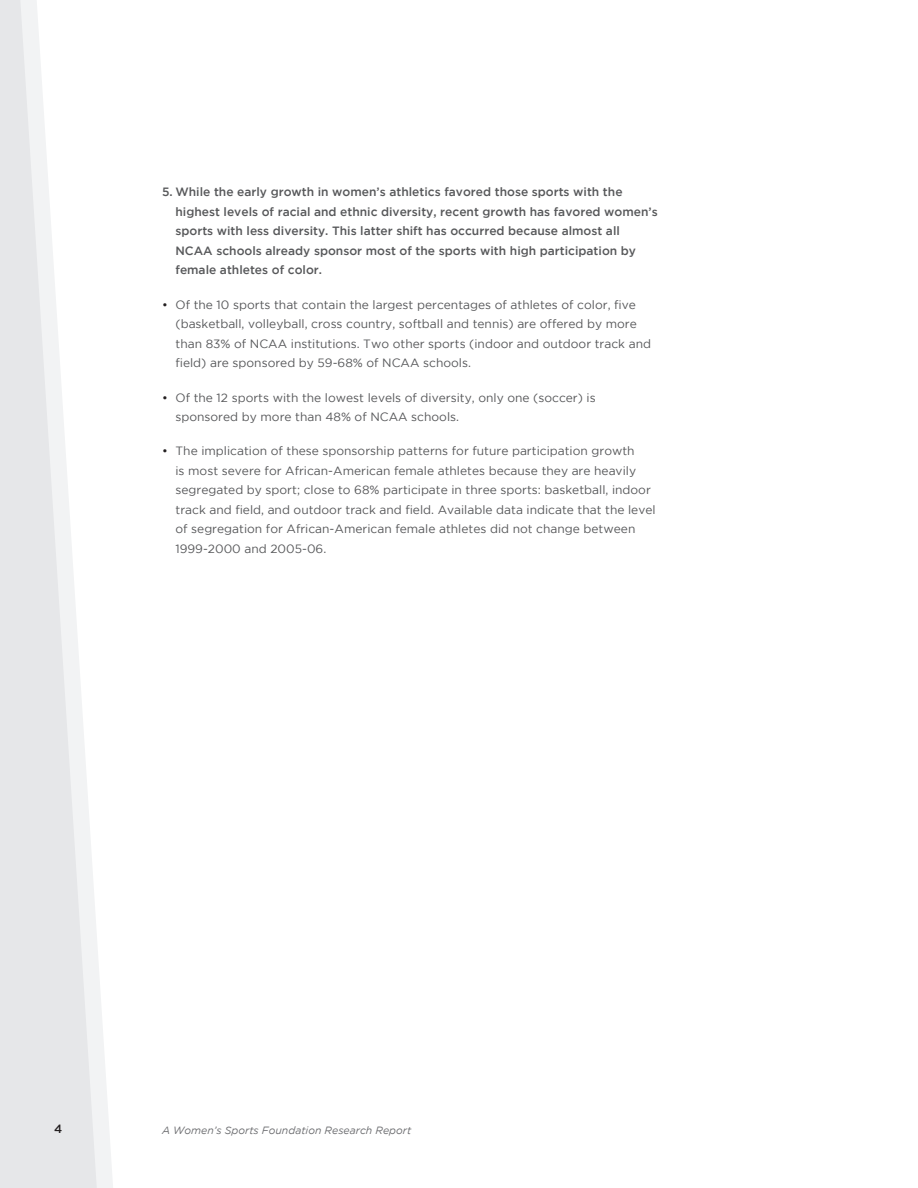
<style>
.page{position:relative;width:918px;height:1188px;background:#fff}
.page>*{position:absolute;margin:0;border:0;box-sizing:border-box;transform-origin:0 0}
.bulleted_text{font:12px/19.5px "Gotham";color:#57585a}
.bold_numbered_lists{font:500 12px/19.5px "Gotham";color:#57585a}
.body_copy{font:500 12px "Gotham";color:#231f20}
.body_copy-2{font:italic 10.5px "Gotham";color:#6c6d70}
.s1{color:#231f20}
</style>
<div class="page">
<svg style="left:97px;top:949px;width:16px;height:239px;fill:#f2f3f4"></svg>
<svg style="left:0;top:0;width:97px;height:1188px;fill:#e6e7e9"></svg>
<p class="bold_numbered_lists" style="left:176px;top:182px;width:484px;text-indent:-14px">5. While the early growth in women’s athletics favored those sports with the highest levels of racial and ethnic diversity, recent growth has favored women’s sports with less diversity. This latter shift has occurred because almost all NCAA schools already sponsor most of the sports with high participation by female athletes of color.</p>
<p class="bulleted_text" style="left:176px;top:295px;width:477px;text-indent:-14px"><span class="s1">•</span> Of the 10 sports that contain the largest percentages of athletes of color, five (basketball, volleyball, cross country, softball and tennis) are offered by more than 83% of NCAA institutions. Two other sports (indoor and outdoor track and field) are sponsored by 59-68% of NCAA schools.</p>
<p class="bulleted_text" style="left:176px;top:387px;width:422px;text-indent:-14px"><span class="s1">•</span> Of the 12 sports with the lowest levels of diversity, only one (soccer) is sponsored by more than 48% of NCAA schools.</p>
<p class="bulleted_text" style="left:176px;top:441px;width:482px;text-indent:-14px"><span class="s1">•</span> The implication of these sponsorship patterns for future participation growth<br>is most severe for African-American female athletes because they are heavily segregated by sport; close to 68% participate in three sports: basketball, indoor track and field, and outdoor track and field. Available data indicate that the level of segregation for African-American female athletes did not change between 1999-2000 and 2005-06.</p>
<p class="body_copy" style="left:54px;top:1122px;width:10px">4</p>
<p class="body_copy-2" style="left:162px;top:1125px;width:251px">A Women’s Sports Foundation Research Report</p>
</div>
